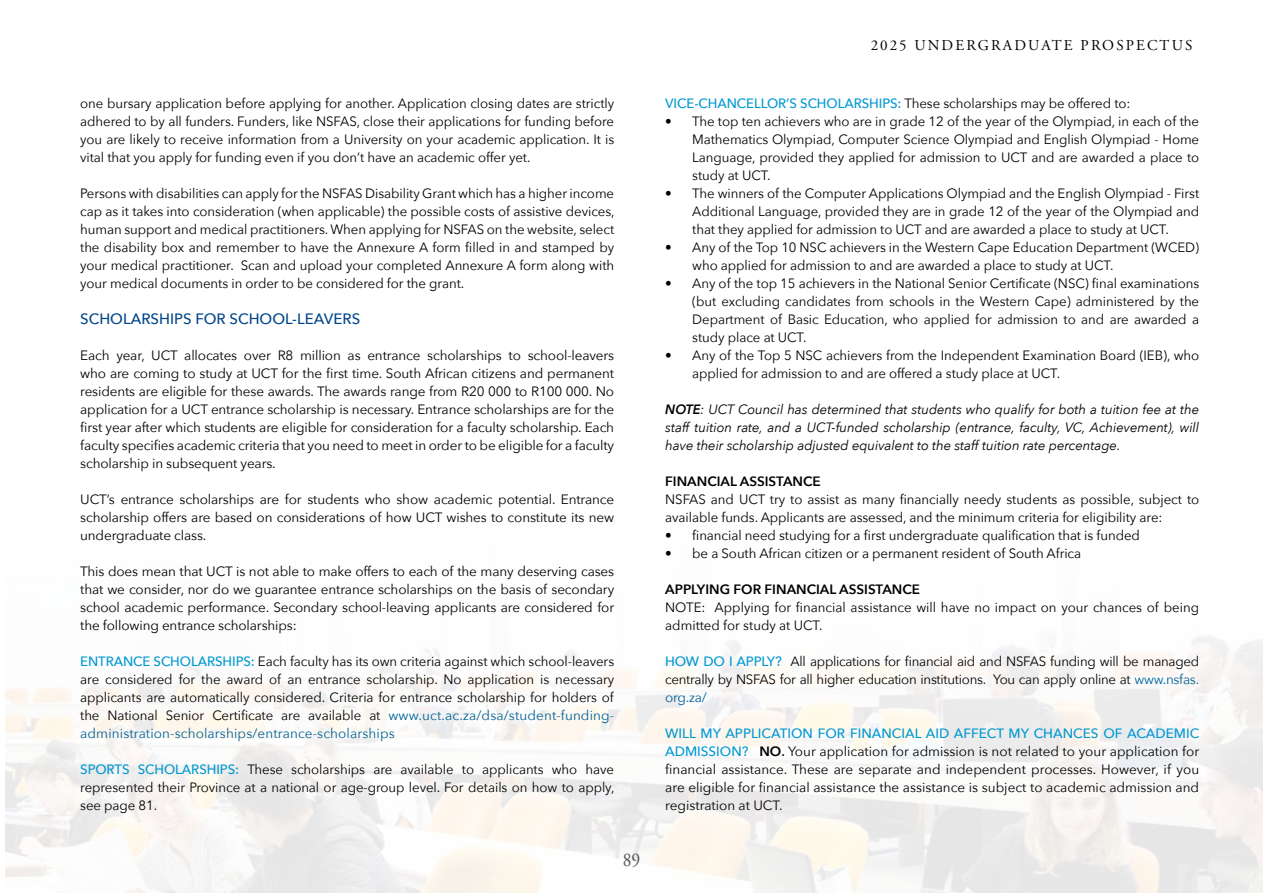
<style>
.page{position:relative;width:1263px;height:893px;background:#fff}
.page>*{position:absolute;margin:0;border:0;box-sizing:border-box;transform-origin:0 0}
.t1{font:19.5px "Adobe Garamond Pro";color:#515254;scale:.9 1}
.t2{font:500 15px "Avenir Next";color:#00468a}
.t3{font:15px "Adobe Garamond Pro";letter-spacing:.145em;color:#000}
.t4{font:13.5px/18px "Avenir Next";letter-spacing:-.005em;color:#000;text-align:justify}
.t5{font:italic 13.5px/18px "Avenir Next";letter-spacing:-.005em;color:#000;text-align:justify}
.t6{font:600 13.5px "Avenir Next";color:#000}
.s1{font-weight:500;color:#0098d1}
.s2{color:#006296}
.s3{font-weight:600}
.s4{font-weight:500}
</style>
<div class="page">
<p class="t4" style="left:80px;top:94px;width:535px">one bursary application before applying for another. Application closing dates are strictly adhered to by all funders. Funders, like NSFAS, close their applications for funding before you are likely to receive information from a University on your academic application. It is vital that you apply for funding even if you don’t have an academic offer yet.</p>
<p class="t4" style="left:80px;top:184px;width:536px">Persons with disabilities can apply for the NSFAS Disability Grant which has a higher income cap as it takes into consideration (when applicable) the possible costs of assistive devices, human support and medical practitioners. When applying for NSFAS on the website, select the disability box and remember to have the Annexure A form filled in and stamped by your medical practitioner. Scan and upload your completed Annexure A form along with your medical documents in order to be considered for the grant.</p>
<p class="t2" style="left:80px;top:306px;width:282px">SCHOLARSHIPS FOR SCHOOL-LEAVERS</p>
<p class="t4" style="left:80px;top:346px;width:535px">Each year, UCT allocates over R8 million as entrance scholarships to school-leavers who are coming to study at UCT for the first time. South African citizens and permanent residents are eligible for these awards. The awards range from R20 000 to R100 000. No application for a UCT entrance scholarship is necessary. Entrance scholarships are for the first year after which students are eligible for consideration for a faculty scholarship. Each faculty specifies academic criteria that you need to meet in order to be eligible for a faculty scholarship in subsequent years.</p>
<p class="t4" style="left:80px;top:490px;width:535px">UCT’s entrance scholarships are for students who show academic potential. Entrance scholarship offers are based on considerations of how UCT wishes to constitute its new undergraduate class.</p>
<p class="t4" style="left:80px;top:562px;width:535px">This does mean that UCT is not able to make offers to each of the many deserving cases that we consider, nor do we guarantee entrance scholarships on the basis of secondary school academic performance. Secondary school-leaving applicants are considered for the following entrance scholarships:</p>
<p class="t4" style="left:80px;top:652px;width:535px"><span class="s1">ENTRANCE SCHOLARSHIPS:</span> Each faculty has its own criteria against which school-leavers are considered for the award of an entrance scholarship. No application is necessary applicants are automatically considered. Criteria for entrance scholarship for holders of the National Senior Certificate are available at <span class="s2">www.uct.ac.za/dsa/student-funding&shy;administration-scholarships/entrance-scholarships</span></p>
<p class="t4" style="left:80px;top:760px;width:536px"><span class="s1">SPORTS SCHOLARSHIPS:</span> These scholarships are available to applicants who have represented their Province at a national or age-group level. For details on how to apply, see page 81.</p>
<h1 class="t1" style="left:623px;top:848px;width:21px">89</h1>
<p class="t3" style="left:871px;top:36px;width:323px">2025 UNDERGRADUATE PROSPECTUS</p>
<p class="t4" style="left:665px;top:94px;width:467px"><span class="s1">VICE-CHANCELLOR’S SCHOLARSHIPS:</span> These scholarships may be offered to:</p>
<p class="t4" style="left:692px;top:112px;width:508px;text-indent:-27px">• The top ten achievers who are in grade 12 of the year of the Olympiad, in each of the Mathematics Olympiad, Computer Science Olympiad and English Olympiad - Home Language, provided they applied for admission to UCT and are awarded a place to study at UCT.</p>
<p class="t4" style="left:692px;top:184px;width:508px;text-indent:-27px">• The winners of the Computer Applications Olympiad and the English Olympiad - First Additional Language, provided they are in grade 12 of the year of the Olympiad and that they applied for admission to UCT and are awarded a place to study at UCT.</p>
<p class="t4" style="left:692px;top:238px;width:508px;text-indent:-27px">• Any of the Top 10 NSC achievers in the Western Cape Education Department (WCED) who applied for admission to and are awarded a place to study at UCT.</p>
<p class="t4" style="left:692px;top:274px;width:508px;text-indent:-27px">• Any of the top 15 achievers in the National Senior Certificate (NSC) final examinations (but excluding candidates from schools in the Western Cape) administered by the Department of Basic Education, who applied for admission to and are awarded a study place at UCT.</p>
<p class="t4" style="left:692px;top:346px;width:508px;text-indent:-27px">• Any of the Top 5 NSC achievers from the Independent Examination Board (IEB), who applied for admission to and are offered a study place at UCT.</p>
<p class="t5" style="left:665px;top:400px;width:535px"><span class="s3">NOTE</span>: UCT Council has determined that students who qualify for both a tuition fee at the staff tuition rate, and a UCT-funded scholarship (entrance, faculty, VC, Achievement), will have their scholarship adjusted equivalent to the staff tuition rate percentage.</p>
<p class="t6" style="left:665px;top:470px;width:157px">FINANCIAL ASSISTANCE</p>
<p class="t4" style="left:665px;top:490px;width:535px">NSFAS and UCT try to assist as many financially needy students as possible, subject to available funds. Applicants are assessed, and the minimum criteria for eligibility are:</p>
<p class="t4" style="left:665px;top:526px;width:476px">• financial need studying for a first undergraduate qualification that is funded</p>
<p class="t4" style="left:665px;top:544px;width:417px">• be a South African citizen or a permanent resident of South Africa</p>
<p class="t6" style="left:665px;top:578px;width:256px">APPLYING FOR FINANCIAL ASSISTANCE</p>
<p class="t4" style="left:665px;top:598px;width:535px">NOTE: Applying for financial assistance will have no impact on your chances of being admitted for study at UCT.</p>
<p class="t4" style="left:665px;top:652px;width:535px"><span class="s1">HOW DO I APPLY?</span> All applications for financial aid and NSFAS funding will be managed centrally by NSFAS for all higher education institutions. You can apply online at <span class="s2">www.nsfas. org.za/</span></p>
<p class="t4" style="left:665px;top:724px;width:535px"><span class="s1">WILL MY APPLICATION FOR FINANCIAL AID AFFECT MY CHANCES OF ACADEMIC ADMISSION?</span> <span class="s3">NO</span><span class="s4">.</span> Your application for admission is not related to your application for financial assistance. These are separate and independent processes. However, if you are eligible for financial assistance the assistance is subject to academic admission and registration at UCT.</p>
</div>
